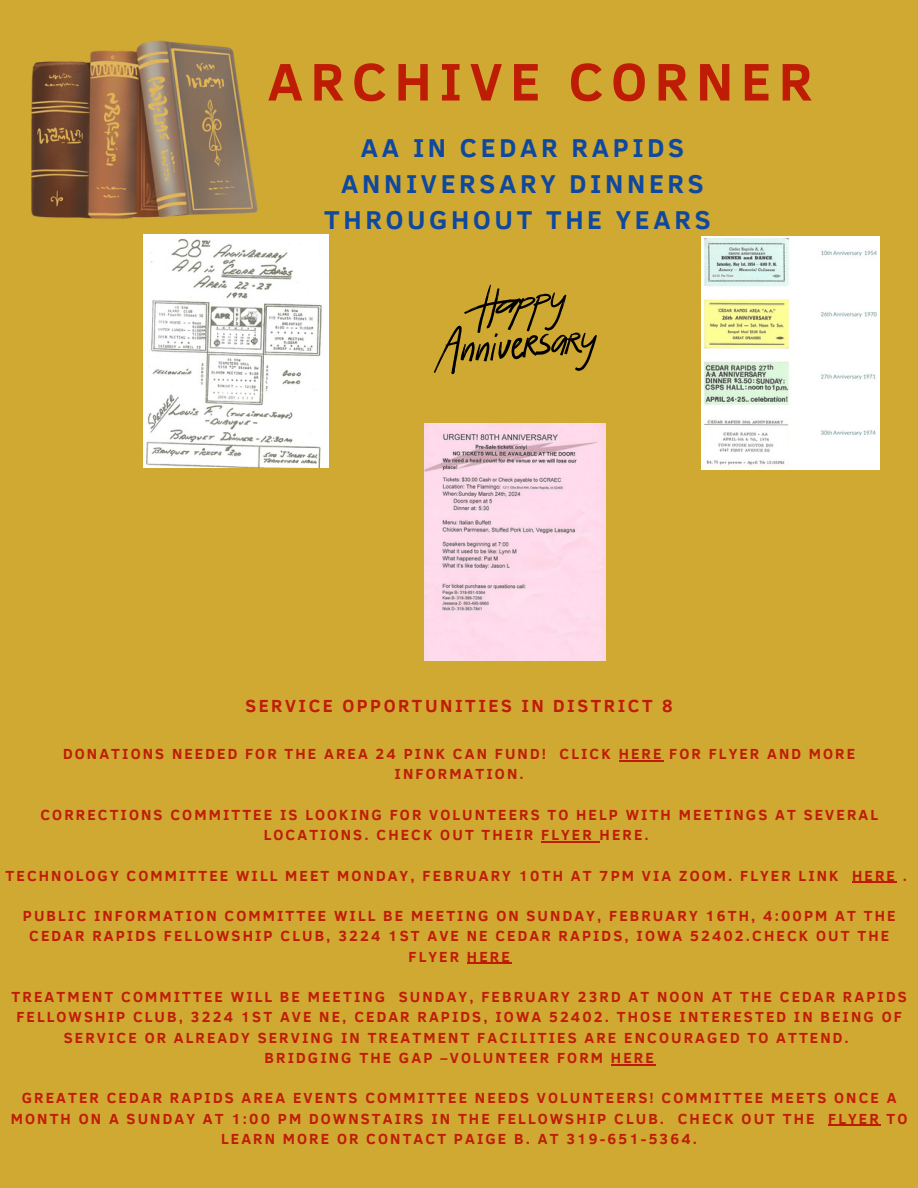
<style>
.page{position:relative;width:918px;height:1188px;background:#d0a933}
.page>*{position:absolute;margin:0;border:0;box-sizing:border-box;transform-origin:0 0}
.t1{font:700 54px "Clear Sans";letter-spacing:.14em;color:#bf1c06}
.t2{font:700 26.4px/36.5px "Clear Sans";letter-spacing:.14em;color:#0e489f;text-align:center}
.t3{font:700 18px "Clear Sans";letter-spacing:.14em;color:#bf1c06}
.t4{font:700 15px/20.2px "Clear Sans";letter-spacing:.14em;color:#bf1c06;text-align:center}
</style>
<div class="page">
<img style="left:31px;top:41px;width:226px;height:178px">
<img style="left:144px;top:235px;width:184px;height:233px">
<img style="left:701px;top:236px;width:178px;height:233px">
<img style="left:424px;top:424px;width:181px;height:236px">
<svg style="left:434px;top:284px;width:163px;height:90px"></svg>
<hr style="left:619px;top:760px;width:45px;height:1px;background:#bf1c06">
<hr style="left:541px;top:841px;width:59px;height:1px;background:#bf1c06">
<hr style="left:852px;top:882px;width:45px;height:1px;background:#bf1c06">
<hr style="left:467px;top:963px;width:45px;height:1px;background:#bf1c06">
<hr style="left:611px;top:1064px;width:45px;height:1px;background:#bf1c06">
<hr style="left:828px;top:1125px;width:53px;height:1px;background:#bf1c06">
<p class="t1" style="left:268px;top:42px;width:546px">ARCHIVE CORNER</p>
<h1 class="t2" style="left:324px;top:128px;width:388px">AA IN CEDAR RAPIDS<br>ANNIVERSARY DINNERS<br>THROUGHOUT THE YEARS</h1>
<h2 class="t3" style="left:245px;top:693px;width:429px">SERVICE OPPORTUNITIES IN DISTRICT 8</h2>
<p class="t4" style="left:63px;top:743px;width:794px">DONATIONS NEEDED FOR THE AREA 24 PINK CAN FUND! CLICK HERE FOR FLYER AND MORE<br>INFORMATION.</p>
<p class="t4" style="left:40px;top:804px;width:839px">CORRECTIONS COMMITTEE IS LOOKING FOR VOLUNTEERS TO HELP WITH MEETINGS AT SEVERAL<br>LOCATIONS. CHECK OUT THEIR FLYER HERE.</p>
<p class="t4" style="left:6px;top:864px;width:903px">TECHNOLOGY COMMITTEE WILL MEET MONDAY, FEBRUARY 10TH AT 7PM VIA ZOOM. FLYER LINK HERE .</p>
<p class="t4" style="left:23px;top:905px;width:874px">PUBLIC INFORMATION COMMITTEE WILL BE MEETING ON SUNDAY, FEBRUARY 16TH, 4:00PM AT THE<br>CEDAR RAPIDS FELLOWSHIP CLUB, 3224 1ST AVE NE CEDAR RAPIDS, IOWA 52402.CHECK OUT THE<br>FLYER HERE</p>
<h3 class="t4" style="left:12px;top:986px;width:897px">TREATMENT COMMITTEE WILL BE MEETING SUNDAY, FEBRUARY 23RD AT NOON AT THE CEDAR RAPIDS<br>FELLOWSHIP CLUB, 3224 1ST AVE NE, CEDAR RAPIDS, IOWA 52402. THOSE INTERESTED IN BEING OF<br>SERVICE OR ALREADY SERVING IN TREATMENT FACILITIES ARE ENCOURAGED TO ATTEND.</h3>
<p class="t4" style="left:265px;top:1047px;width:391px">BRIDGING THE GAP –VOLUNTEER FORM HERE</p>
<p class="t4" style="left:11px;top:1087px;width:898px">GREATER CEDAR RAPIDS AREA EVENTS COMMITTEE NEEDS VOLUNTEERS! COMMITTEE MEETS ONCE A<br>MONTH ON A SUNDAY AT 1:00 PM DOWNSTAIRS IN THE FELLOWSHIP CLUB. CHECK OUT THE FLYER TO<br>LEARN MORE OR CONTACT PAIGE B. AT 319-651-5364.</p>
</div>
